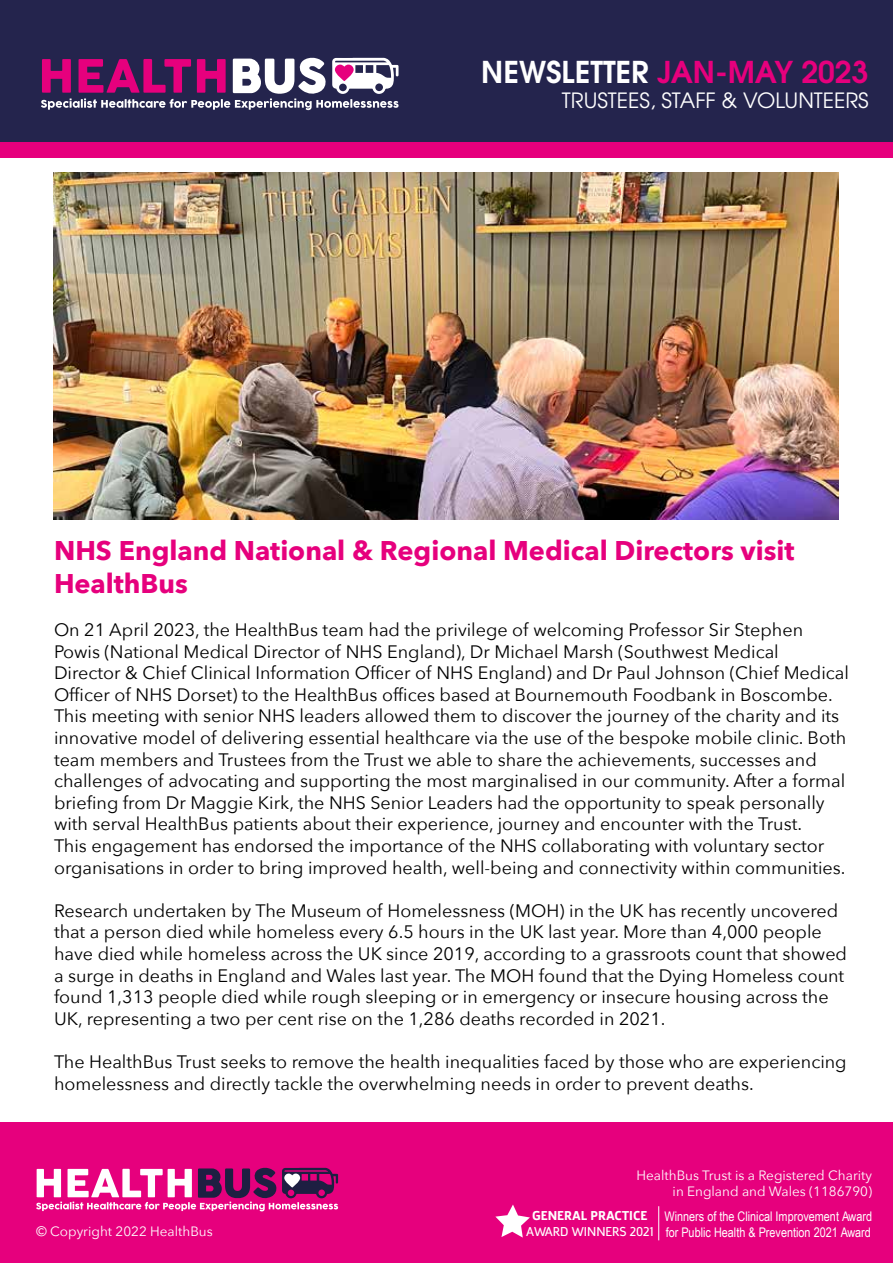
<style>
.page{position:relative;width:893px;height:1263px;background:#fff}
.page>*{position:absolute;margin:0;border:0;box-sizing:border-box;transform-origin:0 0}
.t1{font:700 30px "Te X Gyre Adventor";color:#e6007d}
.t2{font:700 27px/32.4px "Avenir Next";color:#e6007d}
.t3{font:21px "Te X Gyre Adventor";color:#fff}
.t4{font:18px/21.6px "Avenir Next";color:#000}
.t5{font:13.5px/16.2px "Avenir Next";color:#fff;text-align:right}
.t6{font:13.2px "Arial Narrow";color:#fff}
.t7{font:13.2px "Argumentum";color:#fff}
.t8{font:700 13.2px "Argumentum";color:#fff}
.s1{color:#fff}
</style>
<div class="page">
<img style="left:53px;top:172px;width:786px;height:347px">
<div style="left:0;top:1123px;width:893px;height:140px;background:#e6007d"></div>
<svg style="left:36px;top:1168px;width:302px;height:43px"></svg>
<hr style="left:658px;top:1206px;width:1px;height:34px;background:#fff">
<svg style="left:495px;top:1204px;width:35px;height:33px"></svg>
<div style="left:0;top:0;width:893px;height:151px;background:#24244d"></div>
<svg style="left:41px;top:58px;width:358px;height:52px"></svg>
<div style="left:0;top:142px;width:893px;height:16px;background:#e6007d"></div>
<h1 class="t1" style="left:481px;top:46px;width:389px"><span class="s1">NEWSLETTER</span> JAN-MAY 2023</h1>
<p class="t3" style="left:562px;top:84px;width:308px">TRUSTEES, STAFF &amp; VOLUNTEERS</p>
<h2 class="t2" style="left:54px;top:534px;width:742px">NHS England National &amp; Regional Medical Directors visit<br>HealthBus</h2>
<p class="t4" style="left:54px;top:618px;width:796px">On 21 April 2023, the HealthBus team had the privilege of welcoming Professor Sir Stephen Powis (National Medical Director of NHS England), Dr Michael Marsh (Southwest Medical Director &amp; Chief Clinical Information Officer of NHS England) and Dr Paul Johnson (Chief Medical Officer of NHS Dorset) to the HealthBus offices based at Bournemouth Foodbank in Boscombe.<br>This meeting with senior NHS leaders allowed them to discover the journey of the charity and its innovative model of delivering essential healthcare via the use of the bespoke mobile clinic. Both team members and Trustees from the Trust we able to share the achievements, successes and challenges of advocating and supporting the most marginalised in our community. After a formal briefing from Dr Maggie Kirk, the NHS Senior Leaders had the opportunity to speak personally with serval HealthBus patients about their experience, journey and encounter with the Trust.<br>This engagement has endorsed the importance of the NHS collaborating with voluntary sector organisations in order to bring improved health, well-being and connectivity within communities.</p>
<p class="t4" style="left:54px;top:899px;width:795px">Research undertaken by The Museum of Homelessness (MOH) in the UK has recently uncovered that a person died while homeless every 6.5 hours in the UK last year. More than 4,000 people have died while homeless across the UK since 2019, according to a grassroots count that showed a surge in deaths in England and Wales last year. The MOH found that the Dying Homeless count found 1,313 people died while rough sleeping or in emergency or insecure housing across the UK, representing a two per cent rise on the 1,286 deaths recorded in 2021.</p>
<p class="t4" style="left:54px;top:1050px;width:794px">The HealthBus Trust seeks to remove the health inequalities faced by those who are experiencing homelessness and directly tackle the overwhelming needs in order to prevent deaths.</p>
<p class="t5" style="left:637px;top:1167px;width:237px">HealthBus Trust is a Registered Charity in England and Wales (1186790)</p>
<p class="t8" style="left:532px;top:1207px;width:117px">GENERAL PRACTICE</p>
<p class="t7" style="left:526px;top:1223px;width:129px">AWARD WINNERS 2021</p>
<p class="t6" style="left:664px;top:1206px;width:209px">Winners of the Clinical Improvement Award</p>
<p class="t5" style="left:36px;top:1222px;width:178px">© Copyright 2022 HealthBus</p>
<p class="t6" style="left:666px;top:1222px;width:207px">for Public Health &amp; Prevention 2021 Award</p>
</div>
